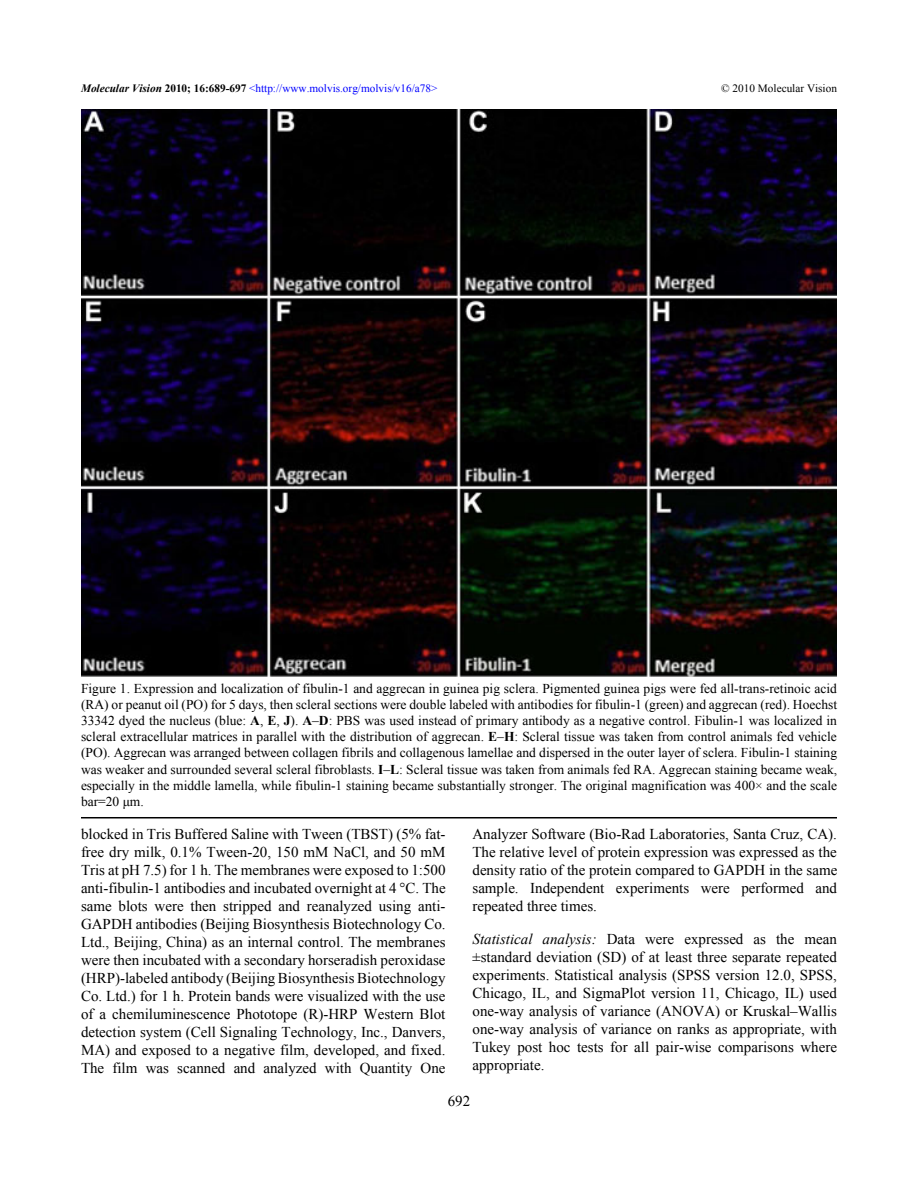
<style>
.page{position:relative;width:918px;height:1188px;background:#fff}
.page>*{position:absolute;margin:0;border:0;box-sizing:border-box;transform-origin:0 0}
.t1{font:15px/18px "Times New Roman";color:#000;text-align:justify}
.t2{font:13.5px/16.2px "Times New Roman";color:#000;text-align:justify}
.t3{font:11.25px "Times New Roman";color:#00f}
.t4{font:11.25px "Times New Roman";color:#000}
.s1{font-weight:700;font-style:italic;color:#000}
.s2{font-weight:700;color:#000}
.s3{font-weight:700}
.s4{font-style:italic}
</style>
<div class="page">
<img style="left:81px;top:109px;width:756px;height:567px">
<hr style="left:81px;top:817px;width:756px;height:1px;background:#000">
<p class="t3" style="left:81px;top:82px;width:358px"><span class="s1">Molecular Vision</span> <span class="s2">2010; 16:689-697</span> &lt;http://www.molvis.org/molvis/v16/a78&gt;</p>
<p class="t4" style="left:721px;top:82px;width:117px">© 2010 Molecular Vision</p>
<p class="t2" style="left:81px;top:680px;width:758px">Figure 1. Expression and localization of fibulin-1 and aggrecan in guinea pig sclera. Pigmented guinea pigs were fed all-trans-retinoic acid (RA) or peanut oil (PO) for 5 days, then scleral sections were double labeled with antibodies for fibulin-1 (green) and aggrecan (red). Hoechst 33342 dyed the nucleus (blue: <span class="s3">A</span>, <span class="s3">E</span>, <span class="s3">J</span>). <span class="s3">A</span>–<span class="s3">D</span>: PBS was used instead of primary antibody as a negative control. Fibulin-1 was localized in scleral extracellular matrices in parallel with the distribution of aggrecan. <span class="s3">E</span>–<span class="s3">H</span>: Scleral tissue was taken from control animals fed vehicle (PO). Aggrecan was arranged between collagen fibrils and collagenous lamellae and dispersed in the outer layer of sclera. Fibulin-1 staining was weaker and surrounded several scleral fibroblasts. <span class="s3">I</span>–<span class="s3">L</span>: Scleral tissue was taken from animals fed RA. Aggrecan staining became weak, especially in the middle lamella, while fibulin-1 staining became substantially stronger. The original magnification was 400× and the scale bar=20 μm.</p>
<p class="t1" style="left:81px;top:824px;width:366px">blocked in Tris Buffered Saline with Tween (TBST) (5% fat&shy;free dry milk, 0.1% Tween-20, 150 mM NaCl, and 50 mM Tris at pH 7.5) for 1 h. The membranes were exposed to 1:500 anti-fibulin-1 antibodies and incubated overnight at 4 °C. The same blots were then stripped and reanalyzed using anti-GAPDH antibodies (Beijing Biosynthesis Biotechnology Co.<br>Ltd., Beijing, China) as an internal control. The membranes were then incubated with a secondary horseradish peroxidase (HRP)-labeled antibody (Beijing Biosynthesis Biotechnology Co. Ltd.) for 1 h. Protein bands were visualized with the use of a chemiluminescence Phototope (R)-HRP Western Blot detection system (Cell Signaling Technology, Inc., Danvers, MA) and exposed to a negative film, developed, and fixed.<br>The film was scanned and analyzed with Quantity One</p>
<p class="t1" style="left:472px;top:824px;width:366px">Analyzer Software (Bio-Rad Laboratories, Santa Cruz, CA).<br>The relative level of protein expression was expressed as the density ratio of the protein compared to GAPDH in the same sample. Independent experiments were performed and repeated three times.</p>
<p class="t1" style="left:472px;top:929px;width:366px"><span class="s4">Statistical analysis:</span> Data were expressed as the mean ±standard deviation (SD) of at least three separate repeated experiments. Statistical analysis (SPSS version 12.0, SPSS, Chicago, IL, and SigmaPlot version 11, Chicago, IL) used one-way analysis of variance (ANOVA) or Kruskal–Wallis one-way analysis of variance on ranks as appropriate, with Tukey post hoc tests for all pair-wise comparisons where appropriate.</p>
<p class="t1" style="left:448px;top:1092px;width:24px">692</p>
</div>
